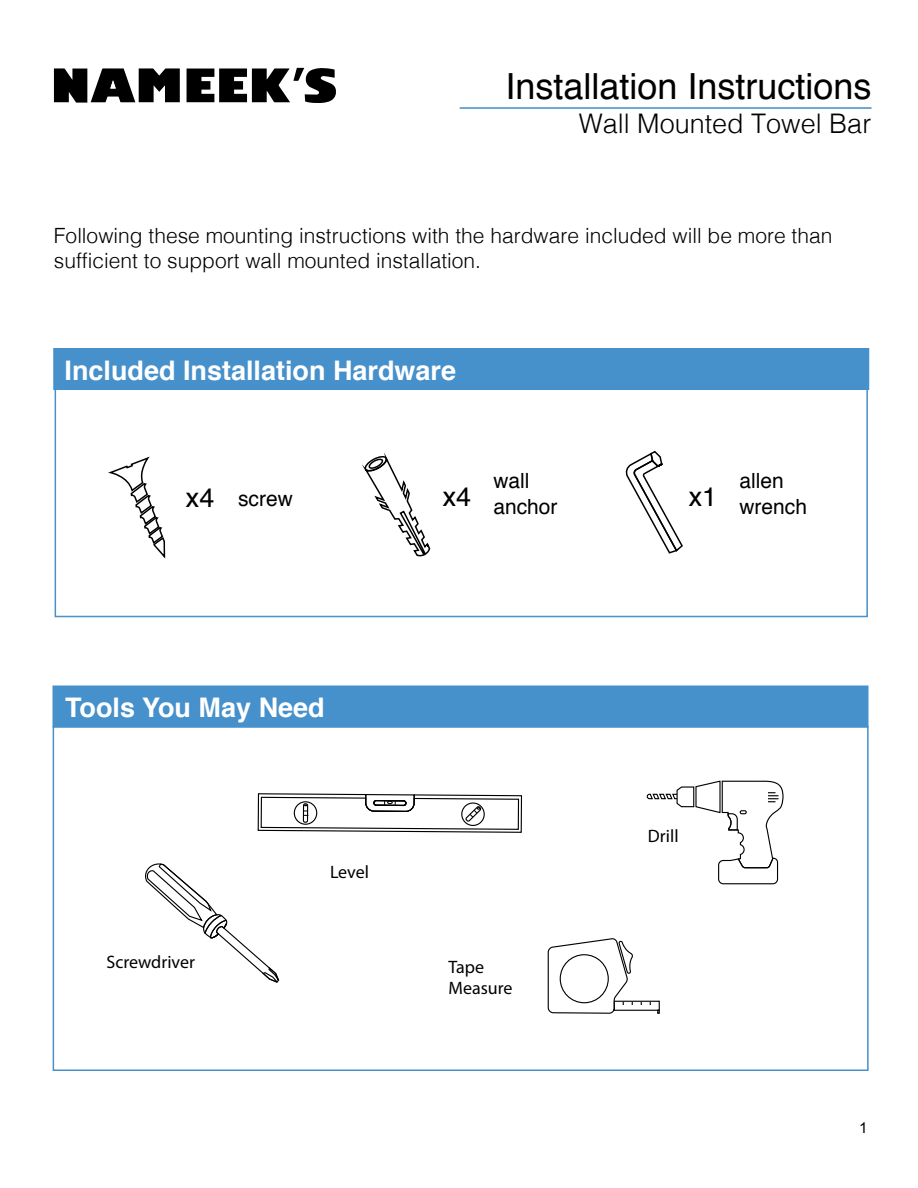
<style>
.page{position:relative;width:918px;height:1188px;background:#fff}
.page>*{position:absolute;margin:0;border:0;box-sizing:border-box;transform-origin:0 0}
.t1{font:36px "Helvetica";color:#000}
.t2{font:700 27px "Helvetica";color:#fff}
.t3{font:300 27px "Helvetica";color:#000}
.t4{font:26.85px "Helvetica";color:#000}
.t5{font:300 21px/25.2px "Helvetica";color:#000}
.t6{font:21px/25px "Helvetica";color:#000}
.t7{font:18px/21.6px "Myriad Pro";color:#000}
.t8{font:15px "Arial";color:#000}
.s1{font-size:26.85px}
</style>
<div class="page">
<div style="left:52px;top:686px;width:816px;height:42px;background:#4690cb"></div>
<div style="left:53px;top:726px;width:816px;height:345px;border:2px solid #4690cb"></div>
<svg style="left:257px;top:793px;width:266px;height:40px"></svg>
<svg style="left:547px;top:938px;width:113px;height:76px"></svg>
<svg style="left:646px;top:780px;width:138px;height:105px"></svg>
<svg style="left:145px;top:863px;width:135px;height:120px"></svg>
<div style="left:55px;top:388px;width:813px;height:229px;border:2px solid #4690cb"></div>
<div style="left:53px;top:348px;width:816px;height:42px;background:#4690cb"></div>
<svg style="left:362px;top:452px;width:69px;height:105px"></svg>
<svg style="left:109px;top:456px;width:57px;height:103px"></svg>
<svg style="left:625px;top:450px;width:58px;height:104px"></svg>
<hr style="left:460px;top:107px;width:412px;height:2px;background:#4690cb">
<svg style="left:54px;top:68px;width:282px;height:35px"></svg>
<h1 class="t1" style="left:505px;top:72px;width:368px">Installation Instructions</h1>
<p class="t3" style="left:579px;top:112px;width:294px">Wall Mounted Towel Bar</p>
<p class="t5" style="left:54px;top:225px;width:780px">Following these mounting instructions with the hardware included will be more than sufficient to support wall mounted installation.</p>
<p class="t2" style="left:64px;top:359px;width:393px">Included Installation Hardware</p>
<p class="t6" style="left:186px;top:487px;width:108px"><span class="s1">x4</span> screw</p>
<p class="t4" style="left:443px;top:485px;width:30px">x4</p>
<p class="t6" style="left:494px;top:470px;width:65px">wall anchor</p>
<p class="t2" style="left:65px;top:696px;width:261px">Tools You May Need</p>
<p class="t7" style="left:330px;top:861px;width:41px">Level</p>
<p class="t7" style="left:106px;top:951px;width:90px">Screwdriver</p>
<p class="t7" style="left:448px;top:956px;width:66px">Tape<br>Measure</p>
<p class="t4" style="left:689px;top:485px;width:30px">x1</p>
<p class="t6" style="left:740px;top:470px;width:69px">allen wrench</p>
<p class="t7" style="left:648px;top:825px;width:32px">Drill</p>
<p class="t8" style="left:859px;top:1119px;width:10px">1</p>
</div>
